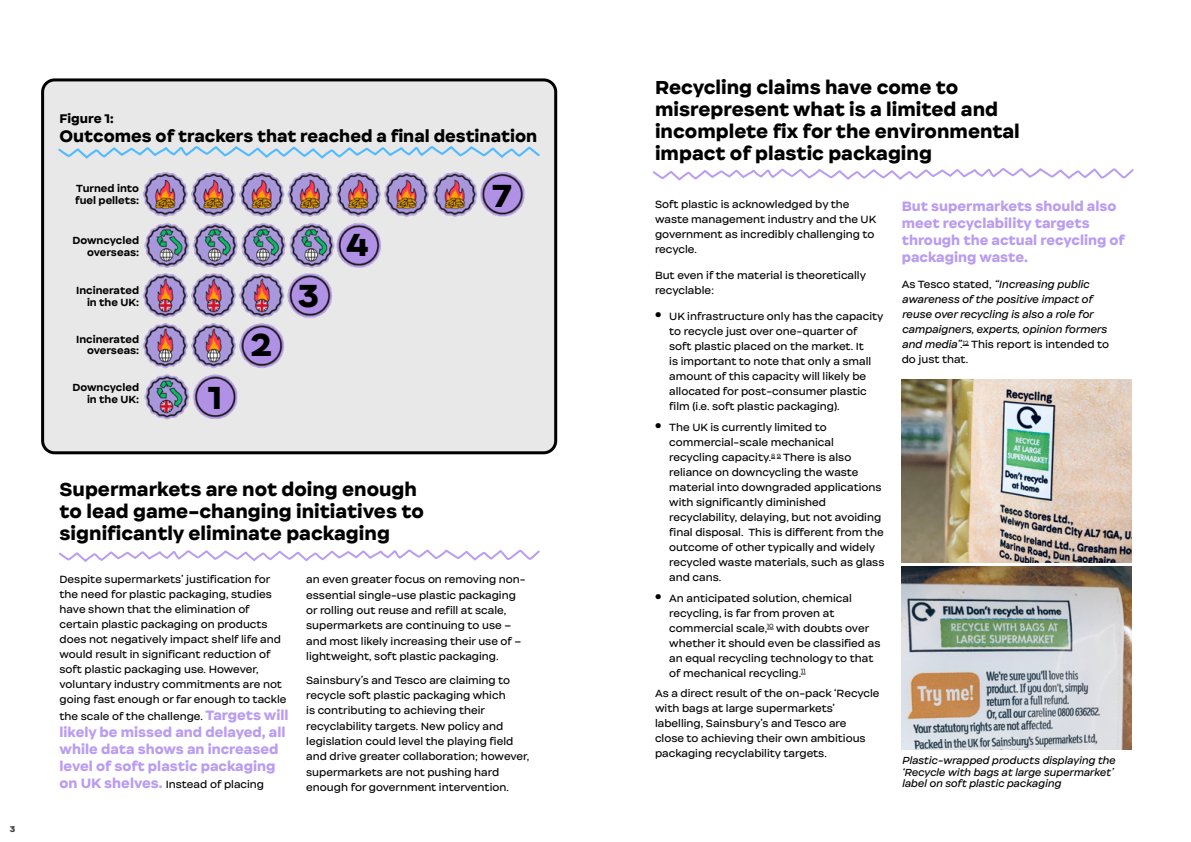
<style>
.page{position:relative;width:1191px;height:842px;background:#fff}
.page>*{position:absolute;margin:0;border:0;box-sizing:border-box;transform-origin:0 0}
.Graphic_text{font:900 30.5px "Internacional";color:#000}
.H3_smaller{font:900 18px/22px "Internacional";color:#000}
.H3_Graphics_big_title{font:900 16px "Internacional";color:#000}
.Copy{font:900 13px/17px "Internacional";color:#ba9cf0}
.H3_Graphics_big_title-2{font:900 12px "Internacional";color:#000}
.Copy-2{font:10px/15px "Internacional";color:#000}
.Copy_bullet{font:10px/15px "Internacional";color:#000}
.Copy-3{font:italic 10px/15px "Internacional";color:#000}
.Right_aligned{font:700 9.9px/11.7px "Internacional";color:#000;text-align:right}
.Image_captions{font:italic 9.8px/11.8px "Internacional";color:#000}
.t1{font:900 8px "Internacional";color:#3f3c37}
.s1{font-weight:900;font-size:13px;color:#ba9cf0}
.s2{font-weight:900;font-size:14px}
.s3{font-style:normal}
</style>
<div class="page">
<div style="left:43px;top:80px;width:513px;height:373px;background:#e8e8e8;border-radius:12px"></div>
<div style="left:41px;top:78px;width:516px;height:376px;border:3px solid #000;border-radius:12px"></div>
<img style="left:142px;top:173px;width:383px;height:247px">
<img style="left:901px;top:379px;width:230px;height:184px">
<img style="left:901px;top:566px;width:230px;height:184px">
<svg style="left:59px;top:549px;width:481px;height:13px"></svg>
<svg style="left:653px;top:168px;width:481px;height:13px"></svg>
<svg style="left:58px;top:146px;width:482px;height:13px"></svg>
<p class="t1" style="left:10px;top:824px;width:7px">3</p>
<h3 class="H3_Graphics_big_title-2" style="left:60px;top:111px;width:56px">Figure 1:</h3>
<h3 class="H3_Graphics_big_title" style="left:60px;top:125px;width:479px">Outcomes of trackers that reached a final destination</h3>
<p class="Right_aligned" style="left:75px;top:183px;width:65px;text-align:left">Turned into fuel pellets:</p>
<p class="Graphic_text" style="left:492px;top:175px;width:21px">7</p>
<p class="Right_aligned" style="left:72px;top:234px;width:68px">Downcycled overseas:</p>
<p class="Graphic_text" style="left:346px;top:225px;width:24px">4</p>
<p class="Right_aligned" style="left:76px;top:285px;width:64px">Incinerated in the UK:</p>
<p class="Graphic_text" style="left:298px;top:276px;width:23px">3</p>
<p class="Right_aligned" style="left:76px;top:333px;width:64px">Incinerated overseas:</p>
<p class="Graphic_text" style="left:250px;top:325px;width:23px">2</p>
<p class="Right_aligned" style="left:72px;top:382px;width:68px">Downcycled in the UK:</p>
<p class="Graphic_text" style="left:208px;top:377px;width:16px">1</p>
<h3 class="H3_smaller" style="left:60px;top:478px;width:366px">Supermarkets are not doing enough to lead game-changing initiatives to significantly eliminate packaging</h3>
<p class="Copy-2" style="left:60px;top:572px;width:228px">Despite supermarkets’ justification for the need for plastic packaging, studies have shown that the elimination of certain plastic packaging on products does not negatively impact shelf life and would result in significant reduction of soft plastic packaging use. However, voluntary industry commitments are not going fast enough or far enough to tackle</p>
<p class="Copy-2" style="left:60px;top:709px;width:230px">the scale of the challenge. <span class="s1">Targets will</span></p>
<p class="Copy" style="left:60px;top:724px;width:227px">likely be missed and delayed, all while data shows an increased level of soft plastic packaging</p>
<p class="Copy-2" style="left:60px;top:777px;width:206px"><span class="s1">on UK shelves.</span> Instead of placing</p>
<p class="Copy-2" style="left:306px;top:572px;width:221px;line-height:15.3px">an even greater focus on removing non&shy;essential single-use plastic packaging or rolling out reuse and refill at scale, supermarkets are continuing to use – and most likely increasing their use of – lightweight, soft plastic packaging.</p>
<p class="Copy-2" style="left:306px;top:672px;width:225px;line-height:15.3px">Sainsbury’s and Tesco are claiming to recycle soft plastic packaging which<br>is contributing to achieving their recyclability targets. New policy and legislation could level the playing field and drive greater collaboration; however, supermarkets are not pushing hard enough for government intervention.</p>
<h3 class="H3_smaller" style="left:655px;top:76px;width:366px">Recycling claims have come to misrepresent what is a limited and incomplete fix for the environmental impact of plastic packaging</h3>
<p class="Copy-2" style="left:655px;top:197px;width:223px">Soft plastic is acknowledged by the waste management industry and the UK government as incredibly challenging to recycle.</p>
<p class="Copy-2" style="left:655px;top:268px;width:212px">But even if the material is theoretically recyclable:</p>
<p class="Copy_bullet" style="left:669px;top:309px;width:216px;text-indent:-14px"><span class="s2">•</span> UK infrastructure only has the capacity to recycle just over one-quarter of<br>soft plastic placed on the market. It<br>is important to note that only a small amount of this capacity will likely be allocated for post-consumer plastic film (i.e. soft plastic packaging).</p>
<p class="Copy_bullet" style="left:669px;top:420px;width:217px;text-indent:-14px"><span class="s2">•</span> The UK is currently limited to commercial-scale mechanical recycling capacity.<sup>8</sup> <sup>9</sup> There is also reliance on downcycling the waste material into downgraded applications with significantly diminished recyclability, delaying, but not avoiding final disposal. This is different from the outcome of other typically and widely recycled waste materials, such as glass and cans.</p>
<p class="Copy_bullet" style="left:669px;top:591px;width:213px;text-indent:-14px"><span class="s2">•</span> An anticipated solution, chemical recycling, is far from proven at commercial scale,<sup>10</sup> with doubts over whether it should even be classified as an equal recycling technology to that of mechanical recycling.<sup>11</sup></p>
<p class="Copy-2" style="left:655px;top:686px;width:226px">As a direct result of the on-pack ‘Recycle with bags at large supermarkets’ labelling, Sainsbury’s and Tesco are<br>close to achieving their own ambitious packaging recyclability targets.</p>
<p class="Copy" style="left:901px;top:197px;width:224px">But supermarkets should also meet recyclability targets through the actual recycling of packaging waste.</p>
<p class="Copy-3" style="left:901px;top:277px;width:209px"><span class="s3">As Tesco stated,</span> “Increasing public awareness of the positive impact of reuse over recycling is also a role for campaigners, experts, opinion formers and media”.<sup>12</sup> <span class="s3">This report is intended to do just that.</span></p>
<p class="Image_captions" style="left:901px;top:754px;width:215px">Plastic-wrapped products displaying the ‘Recycle with bags at large supermarket’ label on soft plastic packaging</p>
</div>
